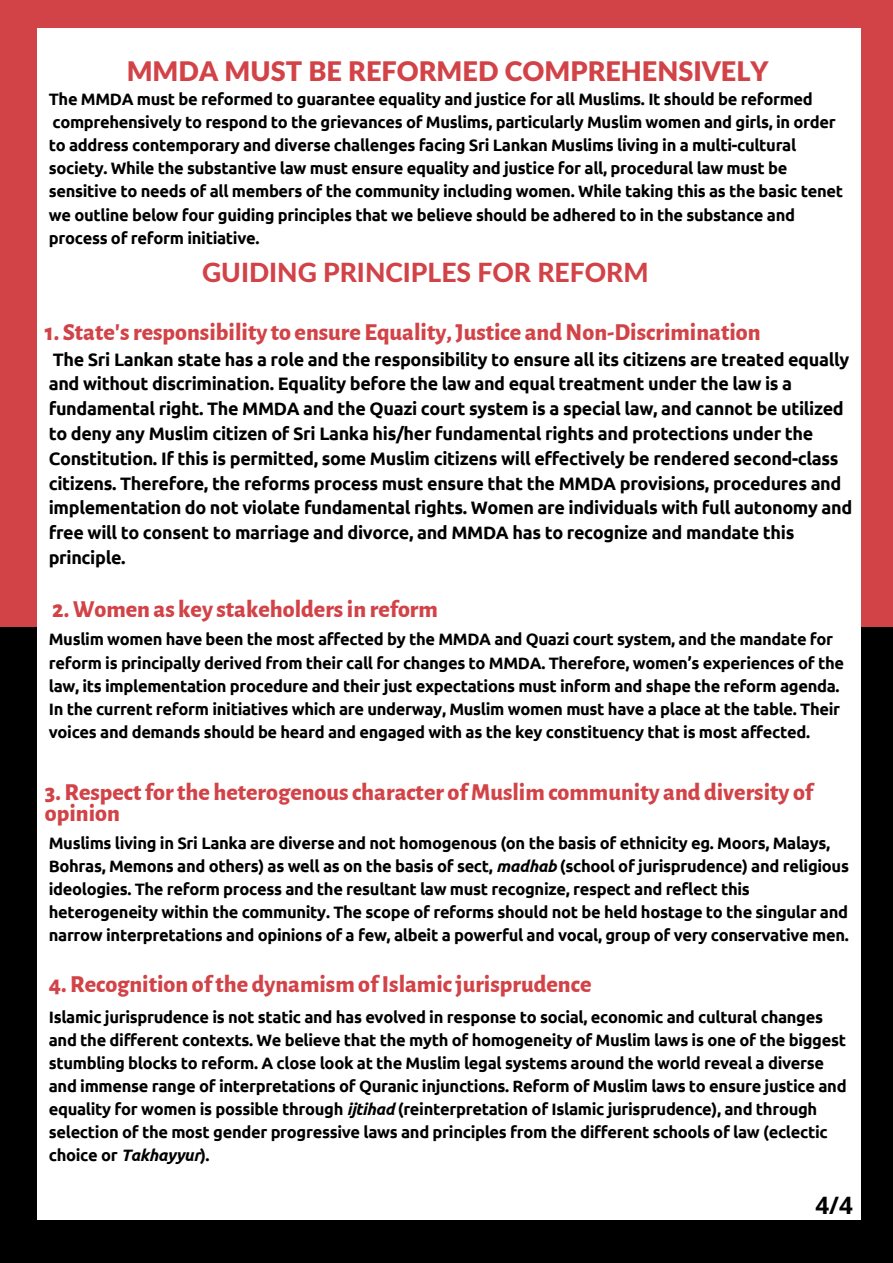
<style>
.page{position:relative;width:893px;height:1263px;background:#000}
.page>*{position:absolute;margin:0;border:0;box-sizing:border-box;transform-origin:0 0}
.t1{font:900 27px "Lato Latin";color:#d24348}
.t2{font:800 26.47px "Lato Latin";color:#d24348}
.t3{font:800 24px/21.4px "Alegreya Sans";color:#d24348}
.t4{font:700 24px "Open Sans";color:#000}
.t5{font:700 18px/24.8px "Ubuntu";letter-spacing:-.02em;color:#000}
.t6{font:700 16.5px/23.1px "Ubuntu";letter-spacing:-.02em;color:#000}
.s1{font-style:italic}
</style>
<div class="page">
<div style="left:0;top:0;width:893px;height:627px;background:#d24348"></div>
<div style="left:38px;top:28px;width:822px;height:1191px;background:#fff"></div>
<h1 class="t1" style="left:127px;top:60px;width:643px">MMDA MUST BE REFORMED COMPREHENSIVELY</h1>
<p class="t6" style="left:49px;top:87px;width:796px">The MMDA must be reformed to guarantee equality and justice for all Muslims. It should be reformed comprehensively to respond to the grievances of Muslims, particularly Muslim women and girls, in order to address contemporary and diverse challenges facing Sri Lankan Muslims living in a multi-cultural society. While the substantive law must ensure equality and justice for all, procedural law must be sensitive to needs of all members of the community including women. While taking this as the basic tenet we outline below four guiding principles that we believe should be adhered to in the substance and process of reform initiative.</p>
<h2 class="t2" style="left:202px;top:260px;width:448px">GUIDING PRINCIPLES FOR REFORM</h2>
<h3 class="t3" style="left:45px;top:322px;width:717px">1. State'sresponsibility to ensure Equality,Justice and Non-Discrimination</h3>
<p class="t5" style="left:49px;top:347px;width:805px">The Sri Lankan state has a role and the responsibility to ensure all its citizens are treated equally and without discrimination. Equality before the law and equal treatment under the law is a fundamental right. The MMDA and the Quazi court system is a special law, and cannot be utilized to deny any Muslim citizen of Sri Lanka his/her fundamental rights and protections under the Constitution. If this is permitted, some Muslim citizens will effectively be rendered second-class citizens. Therefore, the reforms process must ensure that the MMDA provisions, procedures and implementation do not violate fundamental rights. Women are individuals with full autonomy and free will to consent to marriage and divorce, and MMDA has to recognize and mandate this principle.</p>
<h3 class="t3" style="left:52px;top:599px;width:387px">2.Women as key stakeholdersin reform</h3>
<p class="t6" style="left:49px;top:628px;width:797px">Muslim women have been the most affected by the MMDA and Quazi court system, and the mandate for reform is principally derived from their call for changes to MMDA. Therefore, women’s experiences of the law, its implementation procedure and their just expectations must inform and shape the reform agenda.<br>In the current reform initiatives which are underway, Muslim women must have a place at the table. Their voices and demands should be heard and engaged with as the key constituency that is most affected.</p>
<h3 class="t3" style="left:45px;top:782px;width:769px">3.Respectforthe heterogenouscharacter of Muslim community and diversity of opinion</h3>
<p class="t6" style="left:49px;top:831px;width:801px">Muslims living in Sri Lanka are diverse and not homogenous (on the basis of ethnicity eg. Moors, Malays, Bohras, Memons and others) as well as on the basis of sect, <span class="s1">madhab</span> (school of jurisprudence) and religious ideologies. The reform process and the resultant law must recognize, respect and reflect this heterogeneity within the community. The scope of reforms should not be held hostage to the singular and narrow interpretations and opinions of a few, albeit a powerful and vocal, group of very conservative men.</p>
<h3 class="t3" style="left:49px;top:974px;width:544px">4.Recognition ofthe dynamism ofIslamicjurisprudence</h3>
<p class="t6" style="left:49px;top:1005px;width:799px">Islamic jurisprudence is not static and has evolved in response to social, economic and cultural changes and the different contexts. We believe that the myth of homogeneity of Muslim laws is one of the biggest stumbling blocks to reform. A close look at the Muslim legal systems around the world reveal a diverse and immense range of interpretations of Quranic injunctions. Reform of Muslim laws to ensure justice and equality for women is possible through <span class="s1">ijtihad</span> (reinterpretation of Islamic jurisprudence), and through selection of the most gender progressive laws and principles from the different schools of law (eclectic choice or <span class="s1">Takhayyur</span>).</p>
<h3 class="t4" style="left:815px;top:1189px;width:39px">4/4</h3>
</div>
